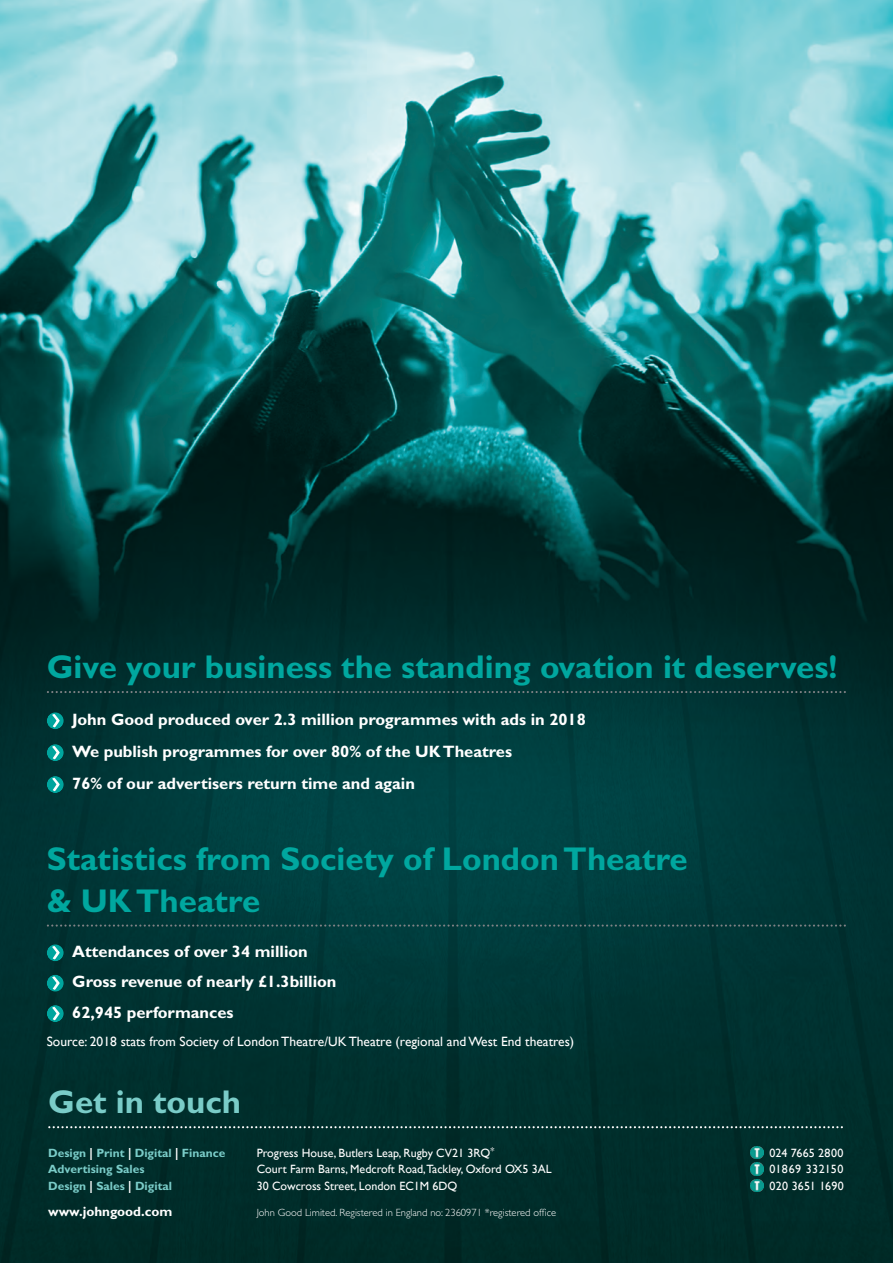
<style>
.page{position:relative;width:893px;height:1263px;background:#fff}
.page>*{position:absolute;margin:0;border:0;box-sizing:border-box;transform-origin:0 0}
.Header2_Underluled{font:700 33px/42px "Gill Sans";color:#00a79f}
.Header2_Underluled-2{font:700 33px "Gill Sans";color:#7accc8}
.Bullits{font:700 16.5px "Gill Sans";color:#fff}
.Bullits-2{font:13.5px "Gill Sans";color:#fff}
.t1{font:700 13.5px "Gill Sans";color:#fff}
.t2{font:12px "Gill Sans";color:#fff}
.t3{font:700 12px "Gill Sans";color:#7accc8}
.t4{font:12px "Gill Sans";letter-spacing:.02em;color:#fff}
.t5{font:12px "Gill Sans";letter-spacing:.04em;color:#fff}
.t6{font:12px "Gill Sans";letter-spacing:.025em;color:#fff}
.t7{font:300 10.5px "Gill Sans";color:#fff}
.s1{color:#fff}
</style>
<div class="page">
<img style="left:0;top:0;width:893px;height:1263px">
<svg style="left:48px;top:691px;width:797px;height:2px;background:#305152"></svg>
<svg style="left:48px;top:924px;width:797px;height:3px;background:#204b4c"></svg>
<div style="left:47px;top:712px;width:17px;height:17px;background:#00a59e;border-radius:50%"></div>
<svg style="left:52px;top:714px;width:8px;height:14px"></svg>
<div style="left:47px;top:744px;width:17px;height:17px;background:#00a59e;border-radius:50%"></div>
<svg style="left:52px;top:746px;width:8px;height:13px"></svg>
<div style="left:47px;top:776px;width:17px;height:17px;background:#00a59e;border-radius:50%"></div>
<svg style="left:52px;top:777px;width:8px;height:14px"></svg>
<div style="left:47px;top:944px;width:17px;height:17px;background:#00a59e;border-radius:50%"></div>
<svg style="left:52px;top:946px;width:8px;height:14px"></svg>
<div style="left:47px;top:975px;width:17px;height:17px;background:#00a59e;border-radius:50%"></div>
<svg style="left:52px;top:976px;width:8px;height:14px"></svg>
<div style="left:47px;top:1005px;width:17px;height:17px;background:#00a59e;border-radius:50%"></div>
<svg style="left:52px;top:1006px;width:8px;height:14px"></svg>
<svg style="left:750px;top:1146px;width:13px;height:46px"></svg>
<svg style="left:49px;top:1126px;width:793px;height:2px;background:#5c7978"></svg>
<p class="Header2_Underluled" style="left:47px;top:646px;width:792px">Give your business the standing ovation it deserves!</p>
<p class="Bullits" style="left:72px;top:710px;width:515px">John Good produced over 2.3 million programmes with ads in 2018</p>
<p class="Bullits" style="left:72px;top:741px;width:441px">We publish programmes for over 80% of the UK Theatres</p>
<p class="Bullits" style="left:72px;top:773px;width:344px">76% of our advertisers return time and again</p>
<p class="Header2_Underluled" style="left:47px;top:837px;width:642px">Statistics from Society of London Theatre &amp; UK Theatre</p>
<p class="Bullits" style="left:72px;top:942px;width:237px">Attendances of over 34 million</p>
<p class="Bullits" style="left:72px;top:972px;width:266px">Gross revenue of nearly £1.3billion</p>
<p class="Bullits" style="left:72px;top:1002px;width:163px">62,945 performances</p>
<p class="Bullits-2" style="left:47px;top:1033px;width:529px">Source: 2018 stats from Society of London Theatre/UK Theatre (regional and West End theatres)</p>
<p class="Header2_Underluled-2" style="left:48px;top:1083px;width:194px">Get in touch</p>
<p class="t3" style="left:48px;top:1145px;width:179px">Design <span class="s1">|</span> Print <span class="s1">|</span> Digital <span class="s1">|</span> Finance</p>
<p class="t2" style="left:257px;top:1145px;width:239px">Progress House, Butlers Leap, Rugby CV21 3RQ<sup>*</sup></p>
<p class="t4" style="left:769px;top:1145px;width:76px">024 7665 2800</p>
<p class="t3" style="left:48px;top:1162px;width:98px">Advertising Sales</p>
<p class="t2" style="left:257px;top:1162px;width:296px">Court Farm Barns, Medcroft Road,Tackley, Oxford OX5 3AL</p>
<p class="t5" style="left:769px;top:1162px;width:76px">01869 332150</p>
<p class="t3" style="left:48px;top:1178px;width:125px">Design <span class="s1">|</span> Sales <span class="s1">|</span> Digital</p>
<p class="t2" style="left:257px;top:1178px;width:202px">30 Cowcross Street, London EC1M 6DQ</p>
<p class="t6" style="left:769px;top:1178px;width:76px">020 3651 1690</p>
<p class="t1" style="left:48px;top:1203px;width:126px">www.johngood.com</p>
<p class="t7" style="left:257px;top:1206px;width:301px">John Good Limited. Registered in England no: 2360971 *registered office</p>
</div>
